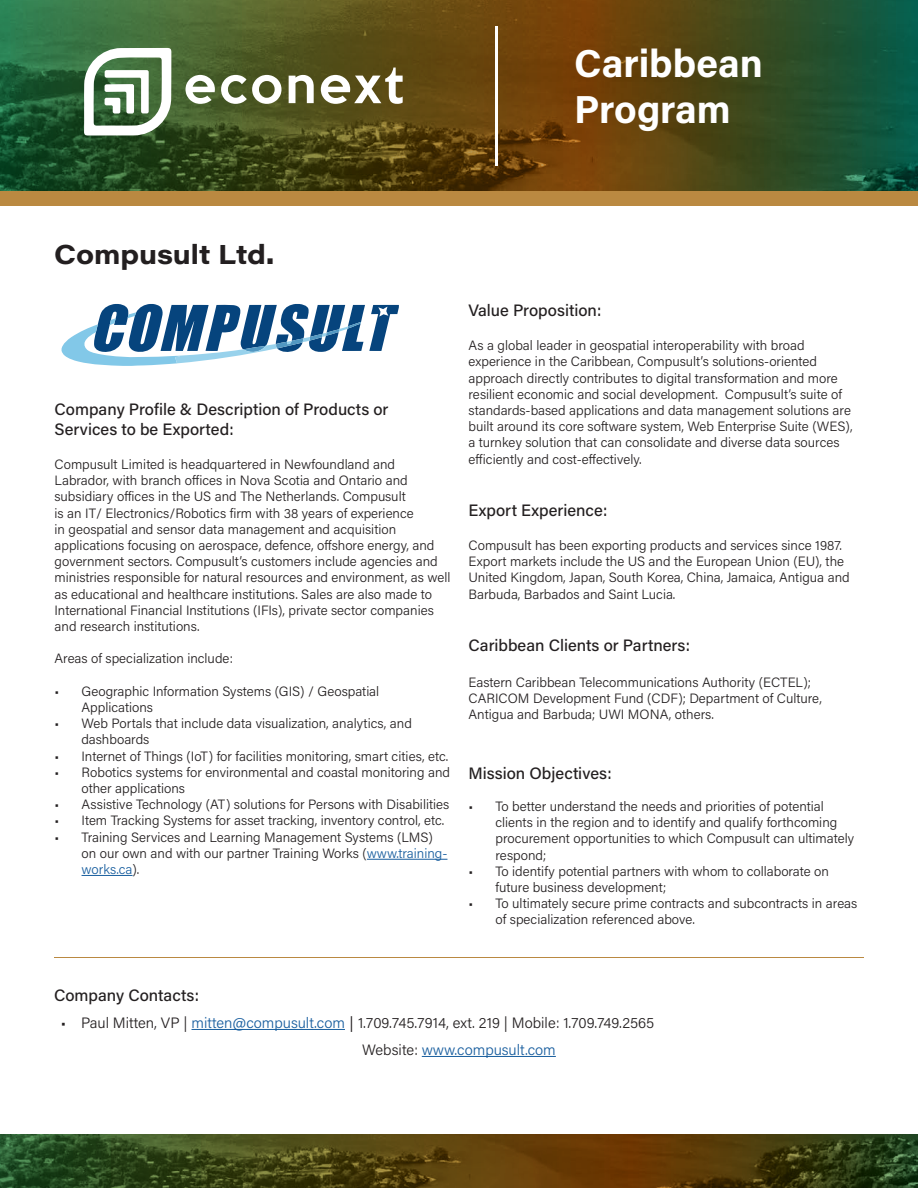
<style>
.page{position:relative;width:918px;height:1188px;background:#fff}
.page>*{position:absolute;margin:0;border:0;box-sizing:border-box;transform-origin:0 0}
.t1{font:100 133.5px "Acumin Pro";color:#fff}
.t2{font:700 39px "Acumin Pro";color:#fff}
.t3{font:700 27px "Acumin Pro Wide";color:#231f20}
.t4{font:500 16.5px/19.8px "Acumin Pro";color:#231f20}
.t5{font:300 15px "Acumin Pro";color:#231f20}
.t6{font:300 15px "Acumin Pro";color:#175d9e}
.t7{font:300 13.5px/16.2px "Acumin Pro";color:#231f20}
.s1{color:#175d9e}
.s2{font-family:"Acumin Pro Wide"}
.s3{color:#231f20}
</style>
<div class="page">
<svg style="left:0;top:1134px;width:918px;height:54px;background:#484312"></svg>
<div style="left:0;top:190px;width:918px;height:15px;background:#ba8941"></div>
<hr style="left:192px;top:1029px;width:153px;height:1px;background:#175d9e">
<hr style="left:422px;top:1056px;width:134px;height:1px;background:#175d9e">
<hr style="left:367px;top:859px;width:80px;height:1px;background:#175d9e">
<hr style="left:82px;top:875px;width:51px;height:1px;background:#175d9e">
<hr style="left:54px;top:957px;width:810px;height:1px;background:#ba8941">
<svg style="left:62px;top:304px;width:337px;height:62px"></svg>
<svg style="left:0;top:0;width:918px;height:190px;background:#484e1e"></svg>
<svg style="left:0;top:114px;width:78px;height:76px;background:#124a26"></svg>
<svg style="left:84px;top:48px;width:87px;height:88px"></svg>
<svg style="left:186px;top:75px;width:29px;height:29px"></svg>
<svg style="left:221px;top:75px;width:61px;height:29px"></svg>
<svg style="left:289px;top:75px;width:25px;height:28px"></svg>
<svg style="left:321px;top:68px;width:82px;height:36px"></svg>
<p class="t1" style="left:483px;top:-7px;width:29px">|</p>
<p class="t2" style="left:574px;top:35px;width:190px">Caribbean</p>
<p class="t2" style="left:574px;top:82px;width:158px">Program</p>
<p class="t3" style="left:54px;top:235px;width:222px">Compusult Ltd.</p>
<p class="t4" style="left:55px;top:399px;width:336px">Company Profile &amp; Description of Products or<br>Services to be Exported:</p>
<p class="t7" style="left:55px;top:456px;width:397px">Compusult Limited is headquartered in Newfoundland and Labrador, with branch offices in Nova Scotia and Ontario and subsidiary offices in the US and The Netherlands. Compusult<br>is an IT/ Electronics/Robotics firm with 38 years of experience<br>in geospatial and sensor data management and acquisition applications focusing on aerospace, defence, offshore energy, and government sectors. Compusult’s customers include agencies and ministries responsible for natural resources and environment, as well as educational and healthcare institutions. Sales are also made to International Financial Institutions (IFIs), private sector companies and research institutions.</p>
<p class="t7" style="left:55px;top:650px;width:180px">Areas of specialization include:</p>
<p class="t7" style="left:82px;top:683px;width:299px;text-indent:-27px">• Geographic Information Systems (GIS) / Geospatial<br>Applications</p>
<p class="t7" style="left:82px;top:715px;width:332px;text-indent:-27px">• Web Portals that include data visualization, analytics, and dashboards</p>
<p class="t7" style="left:55px;top:747px;width:395px">• Internet of Things (IoT) for facilities monitoring, smart cities, etc.</p>
<p class="t7" style="left:82px;top:764px;width:370px;text-indent:-27px">• Robotics systems for environmental and coastal monitoring and other applications</p>
<p class="t7" style="left:55px;top:796px;width:396px">• Assistive Technology (AT) solutions for Persons with Disabilities</p>
<p class="t7" style="left:55px;top:812px;width:391px">• Item Tracking Systems for asset tracking, inventory control, etc.</p>
<p class="t7" style="left:82px;top:828px;width:367px;text-indent:-27px">• Training Services and Learning Management Systems (LMS) on our own and with our partner Training Works (<span class="s1">www.training&shy;works.ca</span>).</p>
<p class="t4" style="left:469px;top:300px;width:134px">Value Proposition:</p>
<p class="t7" style="left:469px;top:337px;width:385px">As a global leader in geospatial interoperability with broad experience in the Caribbean, Compusult’s solutions-oriented approach directly contributes to digital transformation and more resilient economic and social development. Compusult’s suite of standards-based applications and data management solutions are built around its core software system, Web Enterprise Suite (WES), a turnkey solution that can consolidate and diverse data sources efficiently and cost-effectively.</p>
<p class="t4" style="left:469px;top:500px;width:140px">Export Experience:</p>
<p class="t7" style="left:469px;top:537px;width:383px">Compusult has been exporting products and services since 1987.<br>Export markets include the US and the European Union (EU), the United Kingdom, Japan, South Korea, China, Jamaica, Antigua and Barbuda, Barbados and Saint Lucia.</p>
<p class="t4" style="left:469px;top:635px;width:223px">Caribbean Clients or Partners:</p>
<p class="t7" style="left:469px;top:674px;width:355px">Eastern Caribbean Telecommunications Authority (ECTEL);<br>CARICOM Development Fund (CDF); Department of Culture,<br>Antigua and Barbuda; UWI MONA, others.</p>
<p class="t4" style="left:469px;top:762px;width:145px">Mission Objectives:</p>
<p class="t7" style="left:496px;top:798px;width:360px;text-indent:-27px">• To better understand the needs and priorities of potential clients in the region and to identify and qualify forthcoming procurement opportunities to which Compusult can ultimately respond;</p>
<p class="t7" style="left:496px;top:863px;width:335px;text-indent:-27px">• To identify potential partners with whom to collaborate on future business development;</p>
<p class="t7" style="left:496px;top:895px;width:363px;text-indent:-27px">• To ultimately secure prime contracts and subcontracts in areas of specialization referenced above.</p>
<p class="t4" style="left:54px;top:985px;width:147px">Company Contacts:</p>
<p class="t5" style="left:61px;top:1012px;width:595px">• Paul Mitten, VP | <span class="s1">mitten@compusult.com</span> <span class="s2">|</span> 1.709.745.7914, ext. 219 | Mobile: 1.709.749.2565</p>
<p class="t6" style="left:362px;top:1039px;width:195px"><span class="s3">Website:</span> www.compusult.com</p>
</div>
